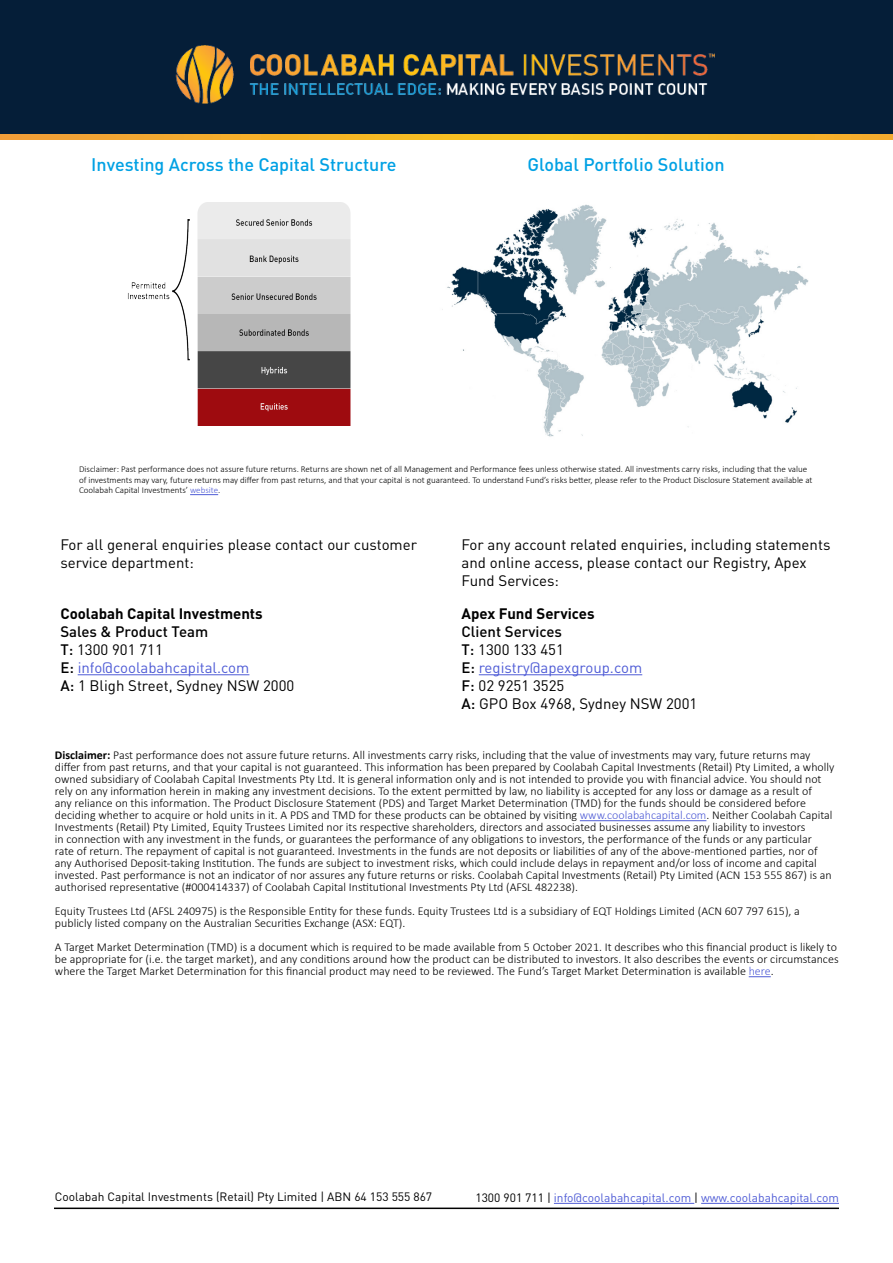
<style>
.page{position:relative;width:893px;height:1263px;background:#fff}
.page>*{position:absolute;margin:0;border:0;box-sizing:border-box;transform-origin:0 0}
.t1{font:500 18px "DIN Pro";color:#00a1e4}
.t2{font:15px/18px "DIN Pro";color:#000}
.t3{font:15px "DIN Pro";color:#4f5cd6}
.t4{font:700 15px "DIN Pro";color:#000}
.t5{font:500 15px "DIN Pro";color:#000}
.t6{font:300 12px/12px "Calibri";color:#000}
.t7{font:12px "DIN Pro";color:#000}
.t8{font:12px "DIN Pro";color:#4f5cd6}
.t9{font:300 9px/10.8px "Calibri";color:#000}
.s1{color:#4f5cd6}
.s2{font-weight:500}
.s3{font-weight:500;color:#000}
.s4{font-weight:700}
.s5{color:#000}
</style>
<div class="page">
<hr style="left:54px;top:1207px;width:785px;height:2px;background:#000">
<hr style="left:554px;top:1203px;width:140px;height:1px;background:#4f5cd6">
<hr style="left:701px;top:1203px;width:138px;height:1px;background:#4f5cd6">
<div style="left:0;top:0;width:893px;height:138px;background:#051e38"></div>
<img style="left:175px;top:46px;width:540px;height:58px">
<svg style="left:0;top:135px;width:893px;height:4px;background:#f5b428"></svg>
<svg style="left:190px;top:494px;width:28px;height:1px"></svg>
<img style="left:442px;top:204px;width:367px;height:233px">
<hr style="left:580px;top:820px;width:126px;height:1px;background:#4f5cd6">
<svg style="left:749px;top:976px;width:22px;height:1px"></svg>
<hr style="left:78px;top:674px;width:171px;height:1px;background:#4f5cd6">
<hr style="left:479px;top:674px;width:163px;height:1px;background:#4f5cd6">
<img style="left:128px;top:203px;width:223px;height:223px">
<p class="t1" style="left:91px;top:153px;width:307px">Investing Across the Capital Structure</p>
<p class="t1" style="left:527px;top:153px;width:199px">Global Portfolio Solution</p>
<p class="t9" style="left:79px;top:463px;width:735px">Disclaimer: Past performance does not assure future returns. Returns are shown net of all Management and Performance fees unless otherwise stated. All investments carry risks, including that the value of investments may vary, future returns may differ from past returns, and that your capital is not guaranteed. To understand Fund’s risks better, please refer to the Product Disclosure Statement available at<br>Coolabah Capital Investments’ <span class="s1">website</span>.</p>
<p class="t2" style="left:60px;top:535px;width:358px">For all general enquiries please contact our customer service department:</p>
<p class="t2" style="left:461px;top:535px;width:370px">For any account related enquiries, including statements and online access, please contact our Registry, Apex<br>Fund Services:</p>
<p class="t4" style="left:60px;top:603px;width:204px">Coolabah Capital Investments</p>
<p class="t5" style="left:60px;top:621px;width:149px">Sales &amp; Product Team</p>
<p class="t2" style="left:60px;top:640px;width:104px"><span class="s2">T:</span> 1300 901 711</p>
<p class="t3" style="left:60px;top:657px;width:191px"><span class="s3">E:</span> info@coolabahcapital.com</p>
<p class="t2" style="left:60px;top:676px;width:236px"><span class="s2">A:</span> 1 Bligh Street, Sydney NSW 2000</p>
<p class="t4" style="left:461px;top:603px;width:135px">Apex Fund Services</p>
<p class="t5" style="left:461px;top:621px;width:102px">Client Services</p>
<p class="t2" style="left:461px;top:640px;width:104px"><span class="s2">T:</span> 1300 133 451</p>
<p class="t3" style="left:461px;top:657px;width:182px"><span class="s3">E:</span> registry@apexgroup.com</p>
<p class="t2" style="left:461px;top:676px;width:104px"><span class="s2">F:</span> 02 9251 3525</p>
<p class="t2" style="left:461px;top:694px;width:237px"><span class="s2">A:</span> GPO Box 4968, Sydney NSW 2001</p>
<p class="t6" style="left:55px;top:749px;width:781px"><span class="s4">Disclaimer:</span> Past performance does not assure future returns. All investments carry risks, including that the value of investments may vary, future returns may differ from past returns, and that your capital is not guaranteed. This information has been prepared by Coolabah Capital Investments (Retail) Pty Limited, a wholly owned subsidiary of Coolabah Capital Investments Pty Ltd. It is general information only and is not intended to provide you with financial advice. You should not rely on any information herein in making any investment decisions. To the extent permitted by law, no liability is accepted for any loss or damage as a result of<br>any reliance on this information. The Product Disclosure Statement (PDS) and Target Market Determination (TMD) for the funds should be considered before deciding whether to acquire or hold units in it. A PDS and TMD for these products can be obtained by visiting <span class="s1">www.coolabahcapital.com</span>. Neither Coolabah Capital Investments (Retail) Pty Limited, Equity Trustees Limited nor its respective shareholders, directors and associated businesses assume any liability to investors<br>in connection with any investment in the funds, or guarantees the performance of any obligations to investors, the performance of the funds or any particular<br>rate of return. The repayment of capital is not guaranteed. Investments in the funds are not deposits or liabilities of any of the above-mentioned parties, nor of any Authorised Deposit-taking Institution. The funds are subject to investment risks, which could include delays in repayment and/or loss of income and capital invested. Past performance is not an indicator of nor assures any future returns or risks. Coolabah Capital Investments (Retail) Pty Limited (ACN 153 555 867) is an authorised representative (#000414337) of Coolabah Capital Institutional Investments Pty Ltd (AFSL 482238).</p>
<p class="t6" style="left:55px;top:905px;width:746px">Equity Trustees Ltd (AFSL 240975) is the Responsible Entity for these funds. Equity Trustees Ltd is a subsidiary of EQT Holdings Limited (ACN 607 797 615), a publicly listed company on the Australian Securities Exchange (ASX: EQT).</p>
<p class="t6" style="left:55px;top:941px;width:785px">A Target Market Determination (TMD) is a document which is required to be made available from 5 October 2021. It describes who this financial product is likely to be appropriate for (i.e. the target market), and any conditions around how the product can be distributed to investors. It also describes the events or circumstances where the Target Market Determination for this financial product may need to be reviewed. The Fund’s Target Market Determination is available <span class="s1">here</span>.</p>
<p class="t7" style="left:55px;top:1188px;width:379px">Coolabah Capital Investments (Retail) Pty Limited | ABN 64 153 555 867</p>
<p class="t8" style="left:475px;top:1189px;width:365px"><span class="s5">1300 901 711 |</span> info@coolabahcapital.com <span class="s5">|</span> www.coolabahcapital.com</p>
</div>
